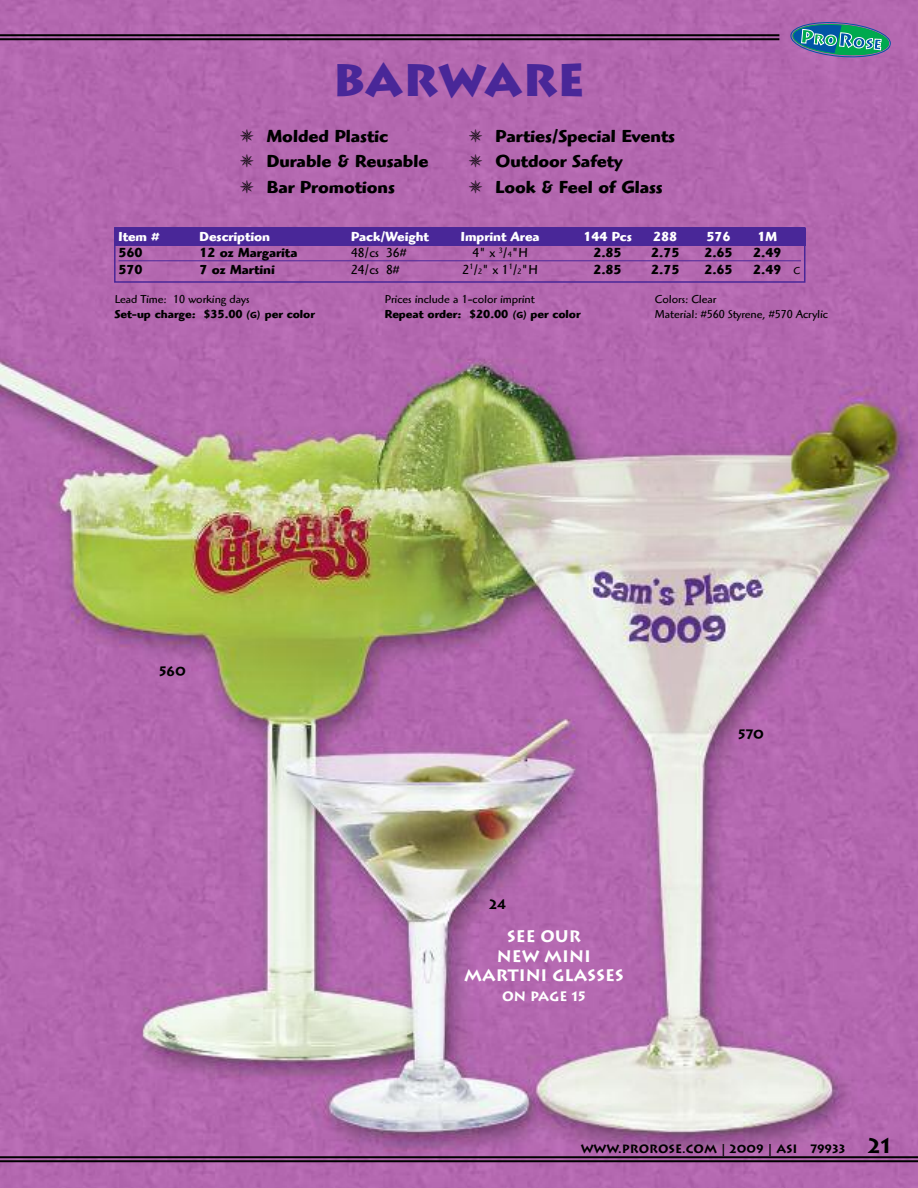
<style>
.page{position:relative;width:918px;height:1188px;background:#fff}
.page>*{position:absolute;margin:0;border:0;box-sizing:border-box;transform-origin:0 0}
.t1{font:900 45px "Lithos";color:#492798}
.t2{font:700 18px/25.5px "Highlander";color:#000}
.t3{font:700 16.5px/19.5px "Lithos";color:#fff;text-align:center}
.t4{font:700 13.5px "Highlander";color:#000}
.t5{font:700 13.5px "Highlander";color:#fff}
.t6{font:13.5px "Highlander";color:#000}
.t7{font:700 13.5px "Lithos";color:#000}
.t8{font:700 13.5px "Lithos";color:#fff}
.t9{font:12px "Highlander";color:#000}
.t10{font:700 12px "Highlander";color:#000}
.t11{font:700 12px "Lithos";color:#000}
.s1{font-size:8.1px}
.s2{font-weight:400;font-size:10.5px}
.s3{font-size:9px}
.s4{font-family:"Highlander";font-weight:400}
.s5{font-size:21px}
</style>
<div class="page">
<img style="left:0;top:0;width:918px;height:1188px">
<hr style="left:0;top:34px;width:779px;height:2px;background:#000">
<hr style="left:0;top:38px;width:779px;height:2px;background:#000">
<hr style="left:0;top:1156px;width:918px;height:2px;background:#000">
<hr style="left:0;top:1160px;width:918px;height:2px;background:#000">
<svg style="left:790px;top:21px;width:101px;height:38px;background:#558397"></svg>
<div style="left:114px;top:228px;width:692px;height:18px;background:#492798"></div>
<div style="left:114px;top:227px;width:692px;height:56px;border:2px solid #492798"></div>
<hr style="left:119px;top:260px;width:682px;height:1px;background:#492798">
<h1 class="t1" style="left:333px;top:55px;width:254px">BARWARE</h1>
<p class="t2" style="left:240px;top:125px;width:190px">✵ Molded Plastic<br>✵ Durable &amp; Reusable ✵ Bar Promotions</p>
<p class="t2" style="left:469px;top:125px;width:208px">✵ Parties/Special Events ✵ Outdoor Safety<br>✵ Look &amp; Feel of Glass</p>
<p class="t5" style="left:119px;top:232px;width:42px">Item #</p>
<p class="t5" style="left:200px;top:232px;width:72px">Description</p>
<p class="t5" style="left:351px;top:232px;width:79px">Pack/Weight</p>
<p class="t5" style="left:461px;top:232px;width:80px">Imprint Area</p>
<p class="t5" style="left:583px;top:232px;width:50px">144 Pcs</p>
<p class="t5" style="left:653px;top:232px;width:26px">288</p>
<p class="t5" style="left:707px;top:232px;width:26px">576</p>
<p class="t5" style="left:757px;top:232px;width:21px">1M</p>
<p class="t4" style="left:119px;top:248px;width:26px">560</p>
<p class="t4" style="left:200px;top:248px;width:100px">12 oz Margarita</p>
<p class="t6" style="left:351px;top:248px;width:57px">48/cs 36#</p>
<p class="t6" style="left:472px;top:248px;width:57px">4" x <sup>3</sup>/<span class="s1">4</span>"H</p>
<p class="t4" style="left:593px;top:248px;width:30px">2.85</p>
<p class="t4" style="left:651px;top:248px;width:30px">2.75</p>
<p class="t4" style="left:704px;top:248px;width:30px">2.65</p>
<p class="t4" style="left:753px;top:248px;width:30px">2.49</p>
<p class="t4" style="left:119px;top:265px;width:26px">570</p>
<p class="t4" style="left:200px;top:265px;width:77px">7 oz Martini</p>
<p class="t6" style="left:351px;top:265px;width:50px">24/cs 8#</p>
<p class="t6" style="left:463px;top:265px;width:77px">2<sup>1</sup>/<span class="s1">2</span>" x 1<sup>1</sup>/<span class="s1">2</span>"H</p>
<p class="t4" style="left:593px;top:265px;width:30px">2.85</p>
<p class="t4" style="left:651px;top:265px;width:30px">2.75</p>
<p class="t4" style="left:704px;top:265px;width:30px">2.65</p>
<p class="t4" style="left:753px;top:265px;width:49px">2.49 <span class="s2">C</span></p>
<p class="t9" style="left:115px;top:295px;width:136px">Lead Time: 10 working days</p>
<p class="t9" style="left:385px;top:295px;width:151px">Prices include a 1-color imprint</p>
<p class="t9" style="left:655px;top:295px;width:63px">Colors: Clear</p>
<p class="t10" style="left:115px;top:310px;width:202px">Set-up charge: $35.00 <span class="s3">(G)</span> per color</p>
<p class="t10" style="left:385px;top:310px;width:197px">Repeat order: $20.00 <span class="s3">(G)</span> per color</p>
<p class="t9" style="left:655px;top:310px;width:175px">Material: #560 Styrene, #570 Acrylic</p>
<p class="t7" style="left:159px;top:664px;width:28px">560</p>
<p class="t7" style="left:489px;top:896px;width:18px">24</p>
<p class="t3" style="left:464px;top:927px;width:161px">SEE OUR<br>NEW MINI<br>MARTINI GLASSES</p>
<p class="t8" style="left:502px;top:988px;width:85px">ON PAGE 15</p>
<p class="t7" style="left:738px;top:726px;width:27px">570</p>
<p class="t11" style="left:581px;top:1142px;width:312px">WWW.PROROSE.COM <span class="s4">|</span> 2009 <span class="s4">|</span> ASI 79933 <span class="s5">21</span></p>
</div>
